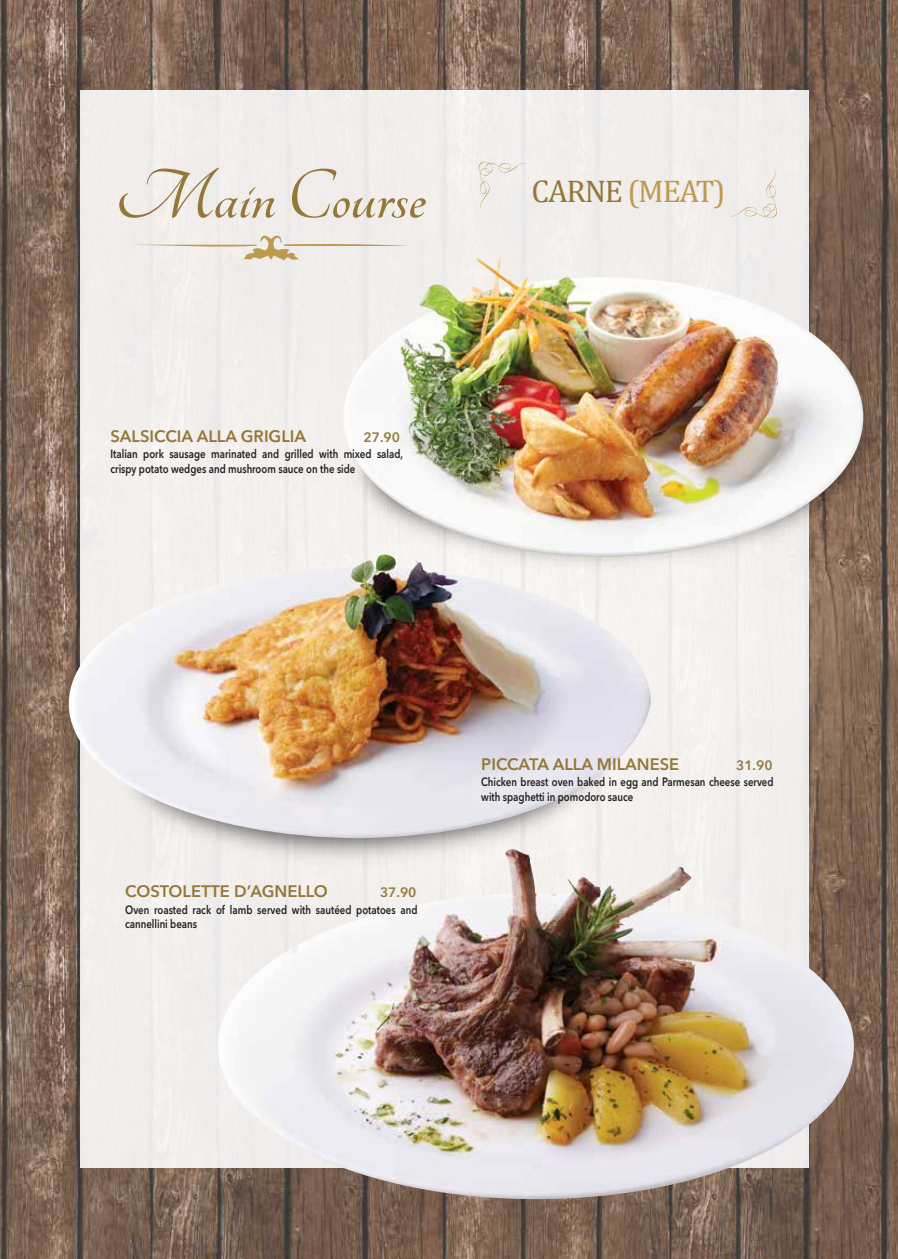
<style>
.page{position:relative;width:898px;height:1259px;background:#fff}
.page>*{position:absolute;margin:0;border:0;box-sizing:border-box;transform-origin:0 0}
.t1{font:700 76.35px "Tangerine";color:#93783a}
.t2{font:31.5px "Cambria";letter-spacing:-.04em;color:#bd9a4d}
.t3{font:600 16.5px "Avenir Next LT Pro";color:#93783a}
.t4{font:600 13.5px "Avenir Next LT Pro";color:#93783a}
.t5{font:600 12px/14.4px "Avenir Next LT Pro";color:#231f20;scale:.8 1}
.s1{color:#93783a}
</style>
<div class="page">
<img style="left:0;top:0;width:897px;height:1259px">
<div style="left:81px;top:91px;width:727px;height:1077px;background:#f1eeec"></div>
<svg style="left:136px;top:235px;width:271px;height:26px"></svg>
<svg style="left:478px;top:161px;width:47px;height:47px"></svg>
<svg style="left:730px;top:171px;width:47px;height:47px"></svg>
<img style="left:650px;top:298px;width:247px;height:301px">
<img style="left:343px;top:256px;width:520px;height:301px">
<img style="left:218px;top:849px;width:635px;height:350px">
<img style="left:215px;top:838px;width:433px;height:56px">
<img style="left:69px;top:554px;width:581px;height:284px">
<p class="t1" style="left:115px;top:159px;width:312px">Main Course</p>
<p class="t3" style="left:110px;top:426px;width:197px">SALSICCIA ALLA GRIGLIA</p>
<p class="t4" style="left:363px;top:429px;width:38px">27.90</p>
<p class="t5" style="left:110px;top:447px;width:367px">Italian pork sausage marinated and grilled with mixed salad, crispy potato wedges and mushroom sauce on the side</p>
<p class="t2" style="left:531px;top:173px;width:195px"><span class="s1">CARNE</span> (MEAT)</p>
<p class="t3" style="left:125px;top:881px;width:204px">COSTOLETTE D’AGNELLO</p>
<p class="t4" style="left:380px;top:884px;width:38px">37.90</p>
<p class="t5" style="left:125px;top:902px;width:367px">Oven roasted rack of lamb served with sautéed potatoes and cannellini beans</p>
<p class="t3" style="left:481px;top:753px;width:199px">PICCATA ALLA MILANESE</p>
<p class="t4" style="left:735px;top:756px;width:38px">31.90</p>
<p class="t5" style="left:481px;top:774px;width:367px">Chicken breast oven baked in egg and Parmesan cheese served with spaghetti in pomodoro sauce</p>
</div>
